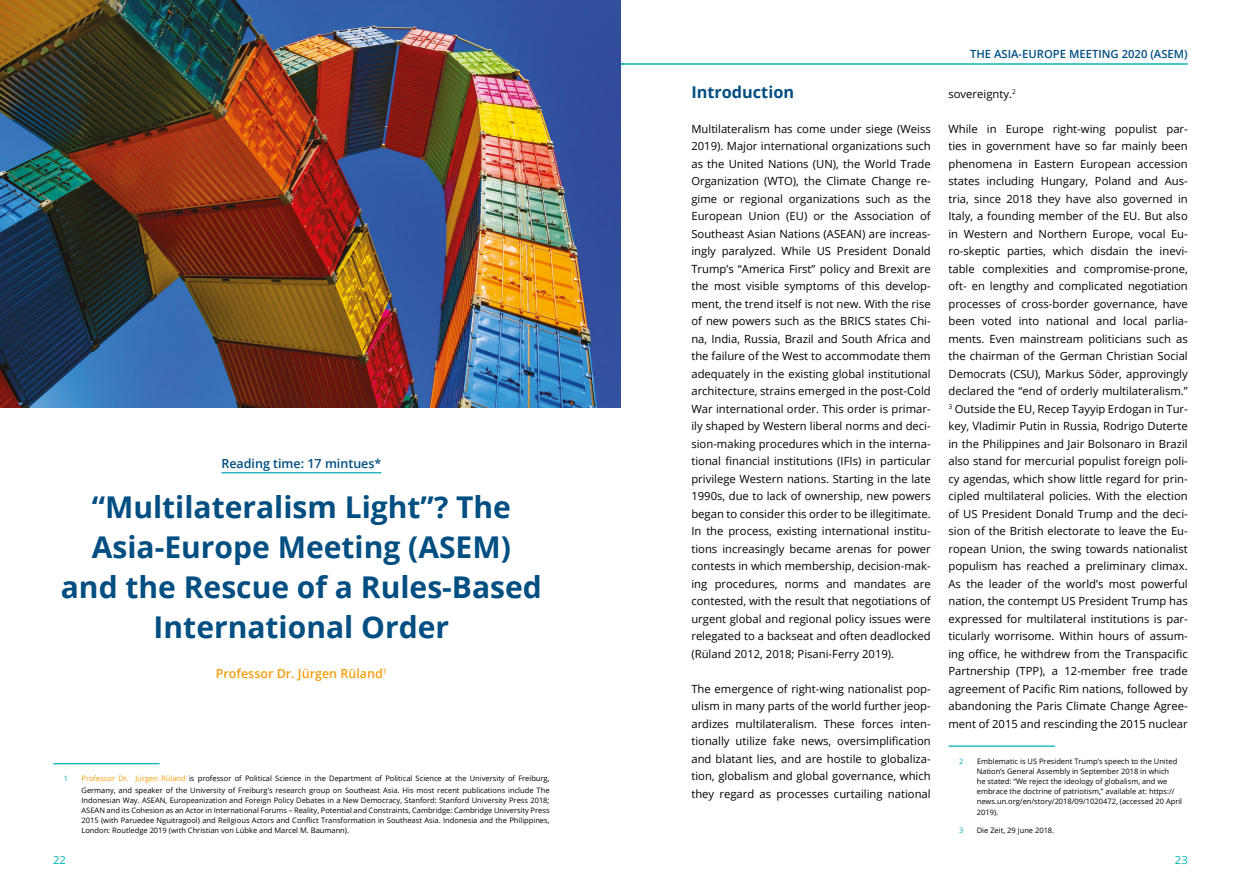
<style>
.page{position:relative;width:1241px;height:886px;background:#fff}
.page>*{position:absolute;margin:0;border:0;box-sizing:border-box;transform-origin:0 0}
.t1{font:700 30px/40px "Open Sans";color:#004e82;text-align:center}
.t2{font:700 16.25px "Open Sans";color:#004e82}
.t3{font:600 12.5px "Open Sans";color:#f59d0f}
.t4{font:600 12.5px "Open Sans";color:#004e82}
.t5{font:11.25px/17.5px "Open Sans";color:#000;text-align:justify}
.t6{font:600 11.25px "Open Sans";color:#004e82}
.t7{font:11.25px "Open Sans";color:#00b1b3}
.t8{font:7.5px/10px "Open Sans";color:#000}
.t9{font:7.5px "Open Sans";color:#00b1b3}
.s1{color:#f59d0f}
</style>
<div class="page">
<hr style="left:617px;top:63px;width:570px;height:2px;background:#00b1b3">
<hr style="left:221px;top:472px;width:160px;height:1px;background:#00b1b3">
<hr style="left:53px;top:763px;width:106px;height:1px;background:#00b1b3">
<img style="left:0;top:0;width:620px;height:407px">
<hr style="left:948px;top:745px;width:106px;height:2px;background:#00b1b3">
<p class="t4" style="left:221px;top:455px;width:161px">Reading time: 17 mintues*</p>
<h1 class="t1" style="left:61px;top:487px;width:482px">“Multilateralism Light”? The<br>Asia-Europe Meeting (ASEM) and the Rescue of a Rules-Based<br>International Order</h1>
<p class="t3" style="left:216px;top:665px;width:173px">Professor Dr. Jürgen Rüland<sup>1</sup></p>
<p class="t9" style="left:64px;top:773px;width:6px">1</p>
<p class="t8" style="left:81px;top:773px;width:469px;line-height:11.2px"><span class="s1">Professor Dr. Jürgen Rüland</span> is professor of Political Science in the Department of Political Science at the University of Freiburg,<br>Germany, and speaker of the University of Freiburg’s research group on Southeast Asia. His most recent publications include The</p>
<p class="t8" style="left:81px;top:795px;width:469px;text-align:justify">Indonesian Way. ASEAN, Europeanization and Foreign Policy Debates in a New Democracy, Stanford: Stanford University Press 2018; ASEAN and its Cohesion as an Actor in International Forums – Reality, Potential and Constraints, Cambridge: Cambridge University Press 2015 (with Paruedee Nguitragool) and Religious Actors and Conflict Transformation in Southeast Asia. Indonesia and the Philippines, London: Routledge 2019 (with Christian von Lübke and Marcel M. Baumann).</p>
<h2 class="t2" style="left:691px;top:80px;width:104px">Introduction</h2>
<p class="t5" style="left:691px;top:119px;width:241px">Multilateralism has come under siege (Weiss 2019). Major international organizations such as the United Nations (UN), the World Trade Organization (WTO), the Climate Change re&shy;gime or regional organizations such as the European Union (EU) or the Association of Southeast Asian Nations (ASEAN) are increas&shy;ingly paralyzed. While US President Donald Trump’s “America First” policy and Brexit are the most visible symptoms of this develop&shy;ment, the trend itself is not new. With the rise of new powers such as the BRICS states Chi&shy;na, India, Russia, Brazil and South Africa and the failure of the West to accommodate them adequately in the existing global institutional architecture, strains emerged in the post-Cold War international order. This order is primar&shy;ily shaped by Western liberal norms and deci&shy;sion-making procedures which in the interna&shy;tional financial institutions (IFIs) in particular privilege Western nations. Starting in the late 1990s, due to lack of ownership, new powers began to consider this order to be illegitimate.<br>In the process, existing international institu&shy;tions increasingly became arenas for power contests in which membership, decision-mak&shy;ing procedures, norms and mandates are contested, with the result that negotiations of urgent global and regional policy issues were relegated to a backseat and often deadlocked (Rüland 2012, 2018; Pisani-Ferry 2019).</p>
<p class="t5" style="left:691px;top:680px;width:241px">The emergence of right-wing nationalist pop&shy;ulism in many parts of the world further jeop&shy;ardizes multilateralism. These forces inten&shy;tionally utilize fake news, oversimplification and blatant lies, and are hostile to globaliza&shy;tion, globalism and global governance, which they regard as processes curtailing national</p>
<p class="t6" style="left:969px;top:46px;width:219px">THE ASIA-EUROPE MEETING 2020 (ASEM)</p>
<p class="t5" style="left:948px;top:85px;width:69px">sovereignty.<sup>2</sup></p>
<p class="t5" style="left:948px;top:119px;width:241px">While in Europe right-wing populist par&shy;ties in government have so far mainly been phenomena in Eastern European accession states including Hungary, Poland and Aus&shy;tria, since 2018 they have also governed in Italy, a founding member of the EU. But also in Western and Northern Europe, vocal Eu&shy;ro-skeptic parties, which disdain the inevi&shy;table complexities and compromise-prone, oft- en lengthy and complicated negotiation processes of cross-border governance, have been voted into national and local parlia&shy;ments. Even mainstream politicians such as the chairman of the German Christian Social Democrats (CSU), Markus Söder, approvingly declared the “end of orderly multilateralism.” <sup>3</sup> Outside the EU, Recep Tayyip Erdogan in Tur&shy;key, Vladimir Putin in Russia, Rodrigo Duterte in the Philippines and Jair Bolsonaro in Brazil also stand for mercurial populist foreign poli&shy;cy agendas, which show little regard for prin&shy;cipled multilateral policies. With the election of US President Donald Trump and the deci&shy;sion of the British electorate to leave the Eu&shy;ropean Union, the swing towards nationalist populism has reached a preliminary climax.<br>As the leader of the world’s most powerful nation, the contempt US President Trump has expressed for multilateral institutions is par&shy;ticularly worrisome. Within hours of assum&shy;ing office, he withdrew from the Transpacific Partnership (TPP), a 12-member free trade agreement of Pacific Rim nations, followed by abandoning the Paris Climate Change Agree&shy;ment of 2015 and rescinding the 2015 nuclear</p>
<p class="t9" style="left:958px;top:756px;width:6px">2</p>
<p class="t8" style="left:976px;top:756px;width:207px">Emblematic is US President Trump’s speech to the United Nation’s General Assembly in September 2018 in which<br>he stated: “We reject the ideology of globalism, and we embrace the doctrine of patriotism,” available at: https:// news.un.org/en/story/2018/09/1020472, (accessed 20 April</p>
<p class="t8" style="left:976px;top:807px;width:23px">2019).</p>
<p class="t9" style="left:958px;top:825px;width:6px">3</p>
<p class="t8" style="left:976px;top:825px;width:79px">Die Zeit, 29 June 2018.</p>
<p class="t7" style="left:53px;top:852px;width:14px">22</p>
<p class="t7" style="left:1174px;top:852px;width:14px">23</p>
</div>
